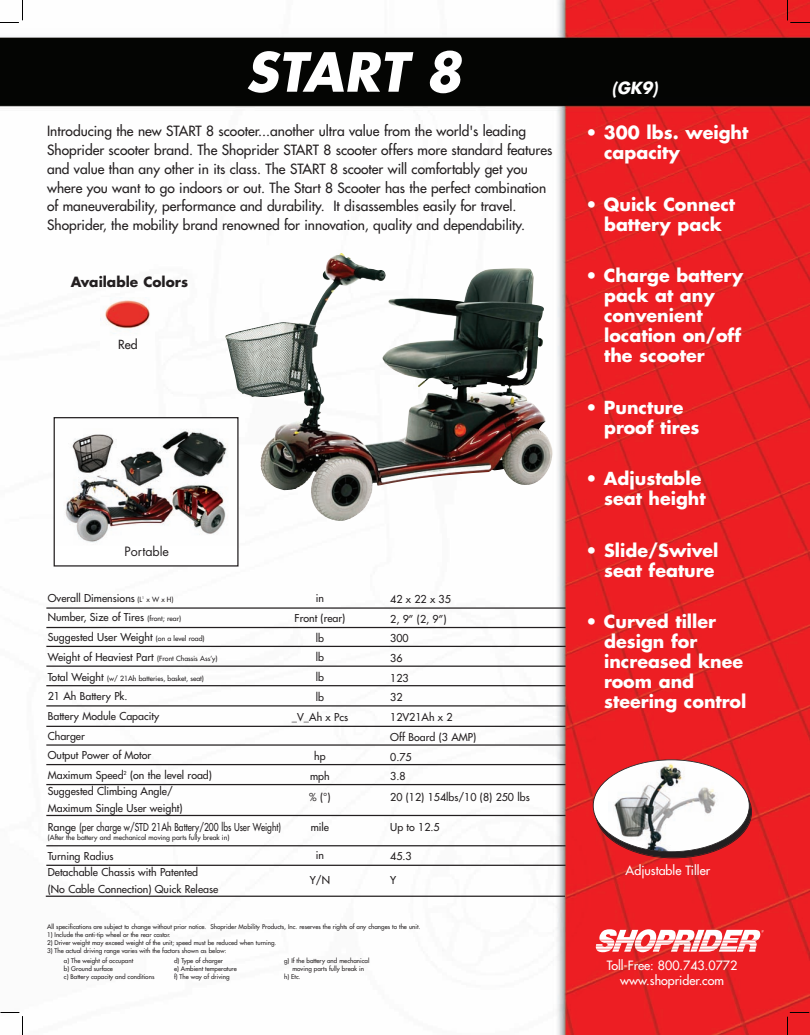
<style>
.page{position:relative;width:810px;height:1035px;background:#fff}
.page>*{position:absolute;margin:0;border:0;box-sizing:border-box;transform-origin:0 0}
.t1{font:italic 700 52.5px "Futura";color:#fff}
.t2{font:700 17.5px/20px "Futura";color:#fff}
.t3{font:italic 700 16.25px "Futura";color:#fff;scale:.95 1}
.t4{font:13.75px/18.8px "Futura";color:#231f20}
.t5{font:700 13.75px "Futura";color:#231f20}
.t6{font:12.5px/15px "Futura";color:#fff;text-align:center}
.t7{font:12.5px "Futura";color:#231f20}
.t8{font:12.25px "Futura";color:#231f20}
.t9{font:10.62px/19.8px "Futura";color:#231f20}
.t10{font:6.88px "Futura";color:#231f20}
.t11{font:6.25px/8.2px "Futura";color:#231f20}
.s1{font-size:6.88px}
.s2{font-size:10.62px}
</style>
<div class="page">
<img style="left:1px;top:0;width:809px;height:1035px">
<hr style="left:46px;top:607px;width:520px;height:2px;background:#231f20">
<hr style="left:46px;top:627px;width:520px;height:1px;background:#231f20">
<hr style="left:46px;top:646px;width:520px;height:1px;background:#231f20">
<hr style="left:46px;top:666px;width:520px;height:1px;background:#231f20">
<hr style="left:46px;top:685px;width:520px;height:1px;background:#231f20">
<hr style="left:46px;top:705px;width:520px;height:2px;background:#231f20">
<hr style="left:46px;top:726px;width:520px;height:1px;background:#231f20">
<hr style="left:46px;top:744px;width:520px;height:2px;background:#231f20">
<hr style="left:46px;top:764px;width:520px;height:1px;background:#231f20">
<hr style="left:46px;top:784px;width:520px;height:1px;background:#231f20">
<hr style="left:46px;top:815px;width:520px;height:1px;background:#231f20">
<hr style="left:46px;top:845px;width:520px;height:1px;background:#231f20">
<hr style="left:46px;top:865px;width:520px;height:1px;background:#231f20">
<hr style="left:46px;top:896px;width:519px;height:1px;background:#231f20">
<svg style="left:596px;top:929px;width:168px;height:23px"></svg>
<img style="left:313px;top:253px;width:138px;height:192px">
<img style="left:101px;top:297px;width:53px;height:55px">
<div style="left:54px;top:418px;width:184px;height:148px;background:#fff"></div>
<img style="left:65px;top:429px;width:163px;height:113px">
<div style="left:54px;top:417px;width:185px;height:150px;border:1px solid #231f20"></div>
<svg style="left:593px;top:759px;width:159px;height:99px"></svg>
<svg style="left:0;top:0;width:23px;height:23px"></svg>
<svg style="left:787px;top:0;width:23px;height:23px"></svg>
<svg style="left:787px;top:1012px;width:22px;height:23px"></svg>
<svg style="left:0;top:1012px;width:23px;height:23px"></svg>
<h1 class="t1" style="left:246px;top:48px;width:217px">START 8</h1>
<p class="t4" style="left:47px;top:123px;width:507px">Introducing the new START 8 scooter...another ultra value from the world's leading Shoprider scooter brand. The Shoprider START 8 scooter offers more standard features and value than any other in its class. The START 8 scooter will comfortably get you where you want to go indoors or out. The Start 8 Scooter has the perfect combination of maneuverability, performance and durability. It disassembles easily for travel.<br>Shoprider, the mobility brand renowned for innovation, quality and dependability.</p>
<p class="t5" style="left:71px;top:276px;width:119px">Available Colors</p>
<p class="t8" style="left:118px;top:338px;width:21px">Red</p>
<p class="t7" style="left:125px;top:546px;width:46px">Portable</p>
<p class="t9" style="left:48px;top:589px;width:171px">Overall Dimensions <span class="s1">(L</span><sup>1</sup> <span class="s1">x W x H)<br></span>Number, Size of Tires <span class="s1">(front; rear)<br></span>Suggested User Weight <span class="s1">(on a level road)<br></span>Weight of Heaviest Part <span class="s1">(Front Chassis Ass’y)</span></p>
<p class="t10" style="left:48px;top:675px;width:158px"><span class="s2">Total Weight</span> (w/ 21Ah batteries, basket, seat)</p>
<p class="t9" style="left:48px;top:687px;width:166px">21 Ah Battery Pk.<br>Battery Module Capacity<br>Charger<br>Output Power of Motor<br>Maximum Speed<sup>2</sup> (on the level road)</p>
<p class="t9" style="left:48px;top:784px;width:136px;line-height:16.2px">Suggested Climbing Angle/<br>Maximum Single User weight)</p>
<p class="t9" style="left:48px;top:818px;width:235px">Range (per charge w/STD 21Ah Battery/200 lbs User Weight)</p>
<p class="t10" style="left:48px;top:834px;width:183px">(After the battery and mechanical moving parts fully break in)</p>
<p class="t9" style="left:48px;top:849px;width:172px;line-height:16.2px">Turning Radius<br>Detachable Chassis with Patented<br>(No Cable Connection) Quick Release</p>
<p class="t9" style="left:292px;top:589px;width:58px;text-align:center">in<br>Front (rear) lb<br>lb<br>lb<br>lb<br>_V_Ah x Pcs</p>
<p class="t9" style="left:310px;top:747px;width:21px;text-align:center">hp mph</p>
<p class="t9" style="left:309px;top:787px;width:23px">% (°)</p>
<p class="t9" style="left:311px;top:818px;width:20px">mile</p>
<p class="t9" style="left:316px;top:846px;width:10px">in</p>
<p class="t9" style="left:310px;top:871px;width:22px">Y/N</p>
<p class="t11" style="left:47px;top:923px;width:375px">All specifications are subject to change without prior notice. Shoprider Mobility Products, Inc. reserves the rights of any changes to the unit.</p>
<p class="t11" style="left:47px;top:931px;width:125px">1) Include the anti-tip wheel or the rear castor.</p>
<p class="t11" style="left:47px;top:939px;width:231px">2) Driver weight may exceed weight of the unit; speed must be reduced when turning.</p>
<p class="t11" style="left:47px;top:947px;width:181px">3) The actual driving range varies with the factors shown as below:</p>
<p class="t9" style="left:390px;top:590px;width:88px">42 x 22 x 35<br>2, 9” (2, 9”)<br>300<br>36<br>123<br>32<br>12V21Ah x 2<br>Off Board (3 AMP)<br>0.75<br>3.8</p>
<p class="t9" style="left:390px;top:788px;width:141px">20 (12) 154lbs/10 (8) 250 lbs</p>
<p class="t9" style="left:390px;top:818px;width:51px">Up to 12.5</p>
<p class="t9" style="left:390px;top:847px;width:23px">45.3</p>
<p class="t9" style="left:390px;top:871px;width:8px">Y</p>
<p class="t11" style="left:64px;top:957px;width:92px">a) The weight of occupant<br>b) Ground surface<br>c) Battery capacity and conditions</p>
<p class="t11" style="left:174px;top:957px;width:64px">d) Type of charger<br>e) Ambient temperature f) The way of driving</p>
<p class="t11" style="left:284px;top:957px;width:87px">g) If the battery and mechanical</p>
<p class="t11" style="left:292px;top:965px;width:73px">moving parts fully break in</p>
<p class="t11" style="left:284px;top:973px;width:18px">h) Etc.</p>
<h3 class="t3" style="left:612px;top:80px;width:50px">(GK9)</h3>
<h2 class="t2" style="left:604px;top:124px;width:146px;text-indent:-19px">• 300 lbs. weight capacity</h2>
<h2 class="t2" style="left:585px;top:196px;width:151px;text-align:center">• Quick Connect battery pack</h2>
<h2 class="t2" style="left:604px;top:267px;width:141px;text-indent:-19px">• Charge battery pack at any convenient location on/off the scooter</h2>
<h2 class="t2" style="left:604px;top:399px;width:97px;text-indent:-19px">• Puncture proof tires</h2>
<h2 class="t2" style="left:585px;top:470px;width:122px;text-align:right">• Adjustable seat height</h2>
<h2 class="t2" style="left:585px;top:542px;width:135px;text-align:right">• Slide/Swivel seat feature</h2>
<h2 class="t2" style="left:604px;top:613px;width:144px;text-indent:-19px">• Curved tiller design for increased knee room and steering control</h2>
<p class="t6" style="left:626px;top:863px;width:86px">Adjustable Tiller</p>
<p class="t6" style="left:607px;top:959px;width:132px">Toll-Free: 800.743.0772 www.shoprider.com</p>
</div>
